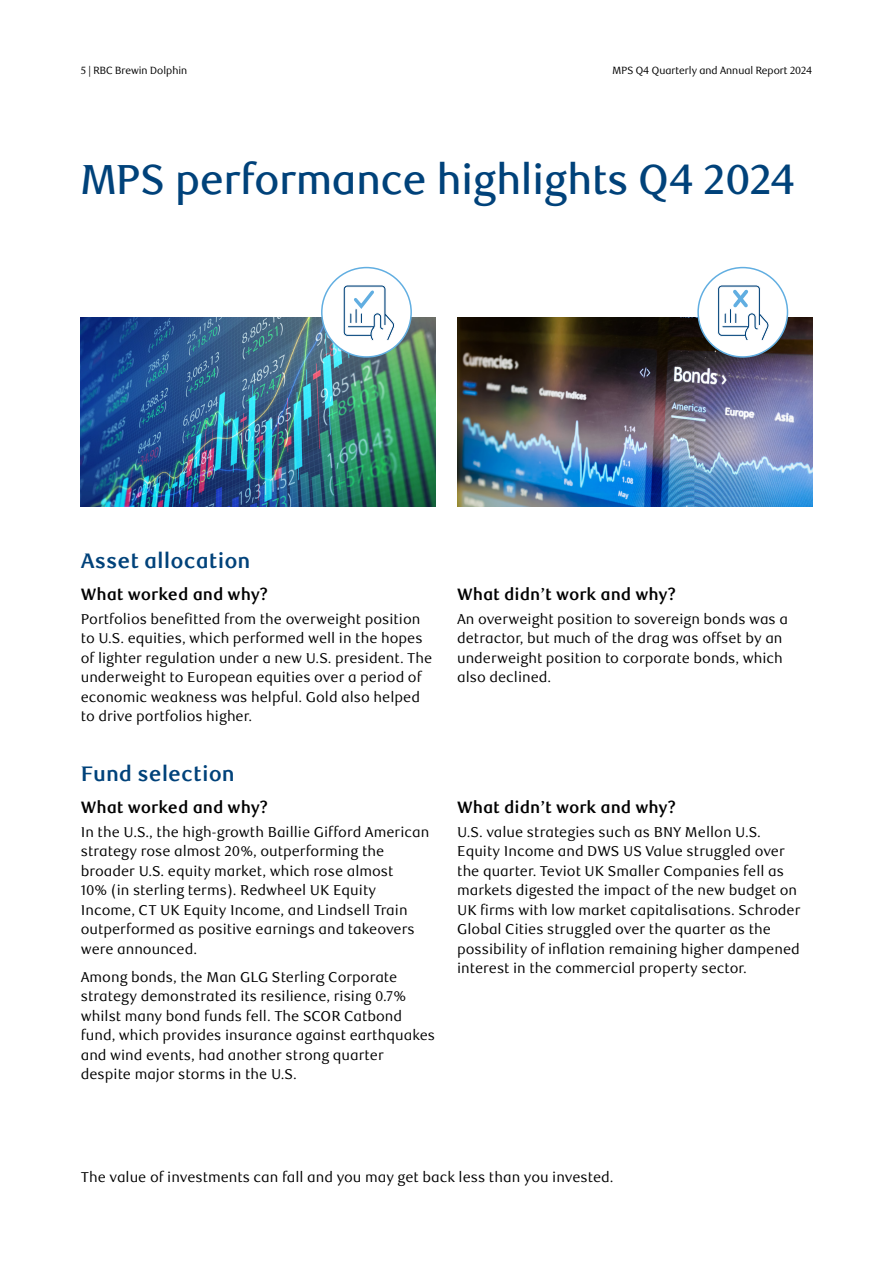
<style>
.page{position:relative;width:893px;height:1263px;background:#fff}
.page>*{position:absolute;margin:0;border:0;box-sizing:border-box;transform-origin:0 0}
.t1{font:500 42px "RBC Display";color:#00427a}
.t2{font:700 21px "RBC Text";color:#00427a}
.t3{font:700 16.5px "RBC Text";color:#000}
.t4{font:14.25px/19.5px "RBC Text";color:#000}
.t5{font:10.5px "RBC Display";color:#000}
</style>
<div class="page">
<img style="left:81px;top:318px;width:355px;height:188px">
<img style="left:457px;top:318px;width:355px;height:188px">
<div style="left:322px;top:268px;width:89px;height:89px;background:#fff;border-radius:50%"></div>
<div style="left:321px;top:267px;width:91px;height:91px;border:2px solid #61aee1;border-radius:50%"></div>
<svg style="left:343px;top:285px;width:52px;height:56px"></svg>
<div style="left:698px;top:268px;width:89px;height:89px;background:#fff;border-radius:50%"></div>
<div style="left:697px;top:267px;width:91px;height:91px;border:2px solid #61aee1;border-radius:50%"></div>
<svg style="left:717px;top:285px;width:52px;height:56px"></svg>
<p class="t5" style="left:81px;top:64px;width:108px">5 | RBC Brewin Dolphin</p>
<p class="t5" style="left:613px;top:64px;width:201px">MPS Q4 Quarterly and Annual Report 2024</p>
<h1 class="t1" style="left:81px;top:155px;width:716px">MPS performance highlights Q4 2024</h1>
<h2 class="t2" style="left:81px;top:548px;width:171px">Asset allocation</h2>
<p class="t3" style="left:81px;top:585px;width:189px">What worked and why?</p>
<p class="t4" style="left:81px;top:610px;width:353px">Portfolios benefitted from the overweight position to U.S. equities, which performed well in the hopes of lighter regulation under a new U.S. president. The underweight to European equities over a period of economic weakness was helpful. Gold also helped to drive portfolios higher.</p>
<h2 class="t2" style="left:81px;top:761px;width:156px">Fund selection</h2>
<p class="t3" style="left:81px;top:797px;width:189px">What worked and why?</p>
<p class="t4" style="left:81px;top:822px;width:350px">In the U.S., the high-growth Baillie Gifford American strategy rose almost 20%, outperforming the broader U.S. equity market, which rose almost<br>10% (in sterling terms). Redwheel UK Equity Income, CT UK Equity Income, and Lindsell Train outperformed as positive earnings and takeovers were announced.</p>
<p class="t4" style="left:81px;top:967px;width:356px">Among bonds, the Man GLG Sterling Corporate strategy demonstrated its resilience, rising 0.7% whilst many bond funds fell. The SCOR Catbond fund, which provides insurance against earthquakes and wind events, had another strong quarter despite major storms in the U.S.</p>
<p class="t3" style="left:457px;top:585px;width:220px">What didn’t work and why?</p>
<p class="t4" style="left:457px;top:610px;width:332px">An overweight position to sovereign bonds was a detractor, but much of the drag was offset by an underweight position to corporate bonds, which also declined.</p>
<p class="t3" style="left:457px;top:797px;width:220px">What didn’t work and why?</p>
<p class="t4" style="left:457px;top:822px;width:345px">U.S. value strategies such as BNY Mellon U.S.<br>Equity Income and DWS US Value struggled over the quarter. Teviot UK Smaller Companies fell as markets digested the impact of the new budget on UK firms with low market capitalisations. Schroder Global Cities struggled over the quarter as the possibility of inflation remaining higher dampened interest in the commercial property sector.</p>
<p class="t4" style="left:81px;top:1168px;width:534px">The value of investments can fall and you may get back less than you invested.</p>
</div>
